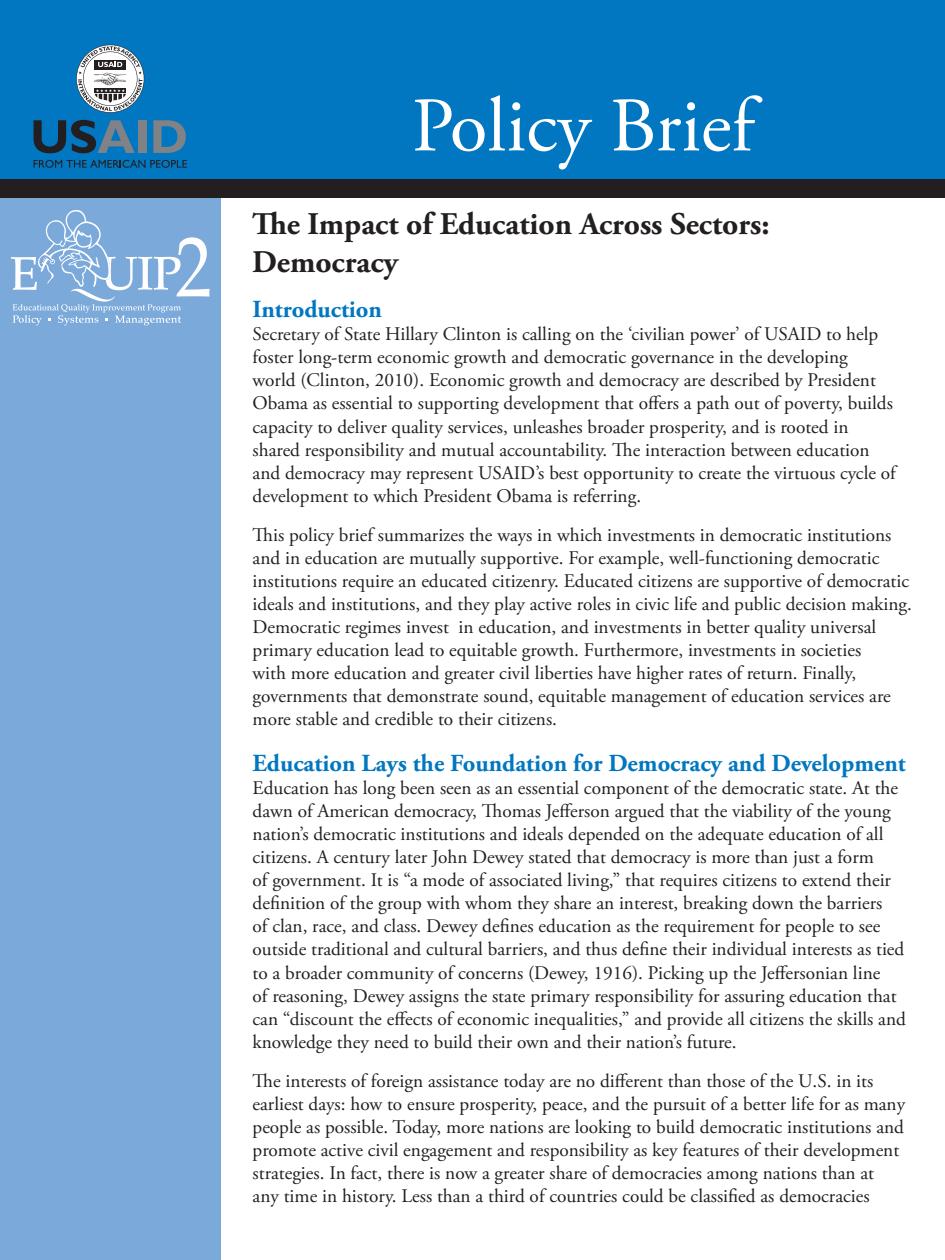
<style>
.page{position:relative;width:945px;height:1260px;background:#fff}
.page>*{position:absolute;margin:0;border:0;box-sizing:border-box;transform-origin:0 0}
.t1{font:77px "Adobe Garamond Pro";color:#fff}
.t2{font:700 31.5px/37.8px "Adobe Garamond Pro";color:#231f20}
.EQUIP2_Body_Text{font:700 24.5px "Adobe Garamond Pro";color:#0077c0}
.EQUIP2_Body_Text-2{font:19.25px/23.1px "Adobe Garamond Pro";color:#231f20}
</style>
<div class="page">
<div style="left:0;top:0;width:945px;height:182px;background:#0077c0"></div>
<div style="left:0;top:189px;width:220px;height:1071px;background:#7ba9da"></div>
<div style="left:0;top:180px;width:945px;height:18px;background:#231f20"></div>
<svg style="left:11px;top:210px;width:199px;height:116px"></svg>
<svg style="left:34px;top:120px;width:101px;height:33px"></svg>
<div style="left:138px;top:120px;width:8px;height:33px;background:#808285"></div>
<svg style="left:153px;top:120px;width:33px;height:33px"></svg>
<svg style="left:34px;top:160px;width:153px;height:8px"></svg>
<svg style="left:76px;top:45px;width:68px;height:68px"></svg>
<p class="t1" style="left:412px;top:80px;width:343px">Policy Brief</p>
<p class="t2" style="left:252px;top:206px;width:519px">The Impact of Education Across Sectors:<br>Democracy</p>
<p class="EQUIP2_Body_Text" style="left:253px;top:295px;width:131px">Introduction</p>
<p class="EQUIP2_Body_Text-2" style="left:253px;top:323px;width:645px">Secretary of State Hillary Clinton is calling on the ‘civilian power’ of USAID to help foster long-term economic growth and democratic governance in the developing<br>world (Clinton, 2010). Economic growth and democracy are described by President Obama as essential to supporting development that offers a path out of poverty, builds capacity to deliver quality services, unleashes broader prosperity, and is rooted in shared responsibility and mutual accountability. The interaction between education and democracy may represent USAID’s best opportunity to create the virtuous cycle of development to which President Obama is referring.</p>
<p class="EQUIP2_Body_Text-2" style="left:253px;top:524px;width:661px">This policy brief summarizes the ways in which investments in democratic institutions and in education are mutually supportive. For example, well-functioning democratic institutions require an educated citizenry. Educated citizens are supportive of democratic ideals and institutions, and they play active roles in civic life and public decision making.<br>Democratic regimes invest in education, and investments in better quality universal primary education lead to equitable growth. Furthermore, investments in societies<br>with more education and greater civil liberties have higher rates of return. Finally, governments that demonstrate sound, equitable management of education services are more stable and credible to their citizens.</p>
<p class="EQUIP2_Body_Text" style="left:253px;top:749px;width:655px">Education Lays the Foundation for Democracy and Development</p>
<p class="EQUIP2_Body_Text-2" style="left:253px;top:777px;width:655px">Education has long been seen as an essential component of the democratic state. At the dawn of American democracy, Thomas Jefferson argued that the viability of the young nation’s democratic institutions and ideals depended on the adequate education of all citizens. A century later John Dewey stated that democracy is more than just a form<br>of government. It is “a mode of associated living,” that requires citizens to extend their definition of the group with whom they share an interest, breaking down the barriers<br>of clan, race, and class. Dewey defines education as the requirement for people to see outside traditional and cultural barriers, and thus define their individual interests as tied to a broader community of concerns (Dewey, 1916). Picking up the Jeffersonian line<br>of reasoning, Dewey assigns the state primary responsibility for assuring education that can “discount the effects of economic inequalities,” and provide all citizens the skills and knowledge they need to build their own and their nation’s future.</p>
<p class="EQUIP2_Body_Text-2" style="left:253px;top:1070px;width:654px">The interests of foreign assistance today are no different than those of the U.S. in its earliest days: how to ensure prosperity, peace, and the pursuit of a better life for as many people as possible. Today, more nations are looking to build democratic institutions and promote active civil engagement and responsibility as key features of their development strategies. In fact, there is now a greater share of democracies among nations than at any time in history. Less than a third of countries could be classified as democracies</p>
</div>
